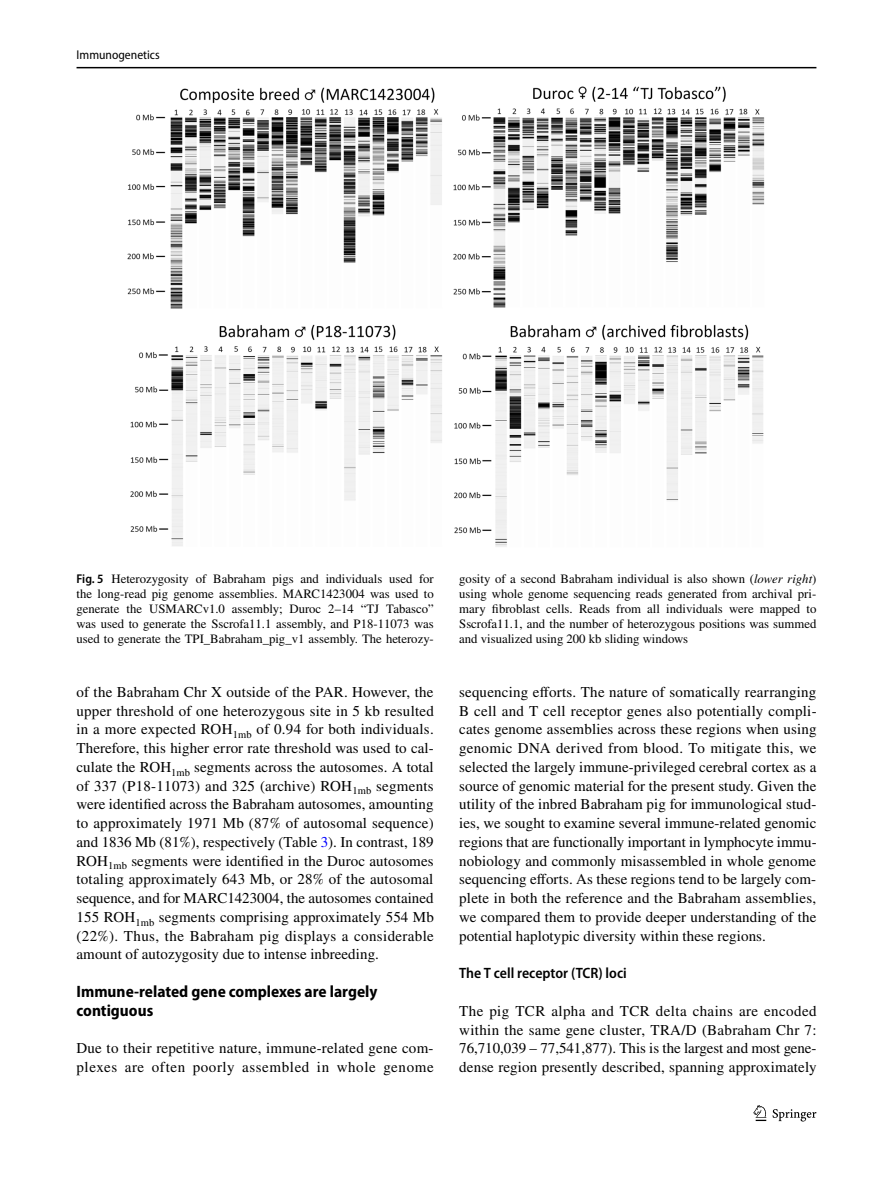
<style>
.page{position:relative;width:893px;height:1187px;background:#fff}
.page>*{position:absolute;margin:0;border:0;box-sizing:border-box;transform-origin:0 0}
.t1{font:700 semi-condensed 16.5px/18.8px "Myriad Pro";color:#000}
.t2{font:15px/18.8px "STIX";letter-spacing:.01em;color:#000;text-align:justify}
.t3{font:600 semi-condensed 15px "Myriad Pro";color:#000}
.t4{font:12.75px/15px "STIX";color:#000;text-align:justify}
.t5{font:semi-condensed 12.75px "Myriad Pro";color:#000}
.s1{font-family:"Myriad Pro";font-weight:600;font-stretch:semi-condensed}
.s2{font-style:italic}
.s3{color:#00f}
</style>
<div class="page">
<hr style="left:77px;top:67px;width:739px;height:1px;background:#000">
<svg style="left:753px;top:1105px;width:13px;height:15px"></svg>
<svg style="left:773px;top:1109px;width:43px;height:12px"></svg>
<img style="left:128px;top:87px;width:637px;height:460px">
<p class="t5" style="left:77px;top:48px;width:85px">Immunogenetics</p>
<p class="t4" style="left:77px;top:571px;width:359px"><span class="s1">Fig. 5</span> Heterozygosity of Babraham pigs and individuals used for the long-read pig genome assemblies. MARC1423004 was used to generate the USMARCv1.0 assembly; Duroc 2–14 “TJ Tabasco” was used to generate the Sscrofa11.1 assembly, and P18-11073 was used to generate the TPI_Babraham_pig_v1 assembly. The heterozy-</p>
<p class="t4" style="left:459px;top:571px;width:359px">gosity of a second Babraham individual is also shown (<span class="s2">lower right</span>) using whole genome sequencing reads generated from archival pri&shy;mary fibroblast cells. Reads from all individuals were mapped to Sscrofa11.1, and the number of heterozygous positions was summed and visualized using 200 kb sliding windows</p>
<p class="t2" style="left:77px;top:683px;width:359px">of the Babraham Chr X outside of the PAR. However, the upper threshold of one heterozygous site in 5 kb resulted in a more expected ROH<sub>1mb</sub> of 0.94 for both individuals.<br>Therefore, this higher error rate threshold was used to cal&shy;culate the ROH<sub>1mb</sub> segments across the autosomes. A total of 337 (P18-11073) and 325 (archive) ROH<sub>1mb</sub> segments were identified across the Babraham autosomes, amounting to approximately 1971 Mb (87% of autosomal sequence) and 1836 Mb (81%), respectively (Table <span class="s3">3</span>). In contrast, 189<br>ROH<sub>1mb</sub> segments were identified in the Duroc autosomes totaling approximately 643 Mb, or 28% of the autosomal sequence, and for MARC1423004, the autosomes contained 155 ROH<sub>1mb</sub> segments comprising approximately 554 Mb (22%). Thus, the Babraham pig displays a considerable amount of autozygosity due to intense inbreeding.</p>
<p class="t1" style="left:77px;top:982px;width:302px">Immune‑related gene complexes are largely contiguous</p>
<p class="t2" style="left:77px;top:1039px;width:359px">Due to their repetitive nature, immune-related gene com&shy;plexes are often poorly assembled in whole genome</p>
<p class="t2" style="left:459px;top:683px;width:359px">sequencing efforts. The nature of somatically rearranging B cell and T cell receptor genes also potentially compli&shy;cates genome assemblies across these regions when using genomic DNA derived from blood. To mitigate this, we selected the largely immune-privileged cerebral cortex as a source of genomic material for the present study. Given the utility of the inbred Babraham pig for immunological stud&shy;ies, we sought to examine several immune-related genomic regions that are functionally important in lymphocyte immu&shy;nobiology and commonly misassembled in whole genome sequencing efforts. As these regions tend to be largely com&shy;plete in both the reference and the Babraham assemblies, we compared them to provide deeper understanding of the potential haplotypic diversity within these regions.</p>
<p class="t3" style="left:459px;top:964px;width:169px">The T cell receptor (TCR) loci</p>
<p class="t2" style="left:459px;top:1002px;width:359px">The pig TCR alpha and TCR delta chains are encoded within the same gene cluster, TRA/D (Babraham Chr 7:<br>76,710,039 – 77,541,877). This is the largest and most gene&shy;dense region presently described, spanning approximately</p>
</div>
